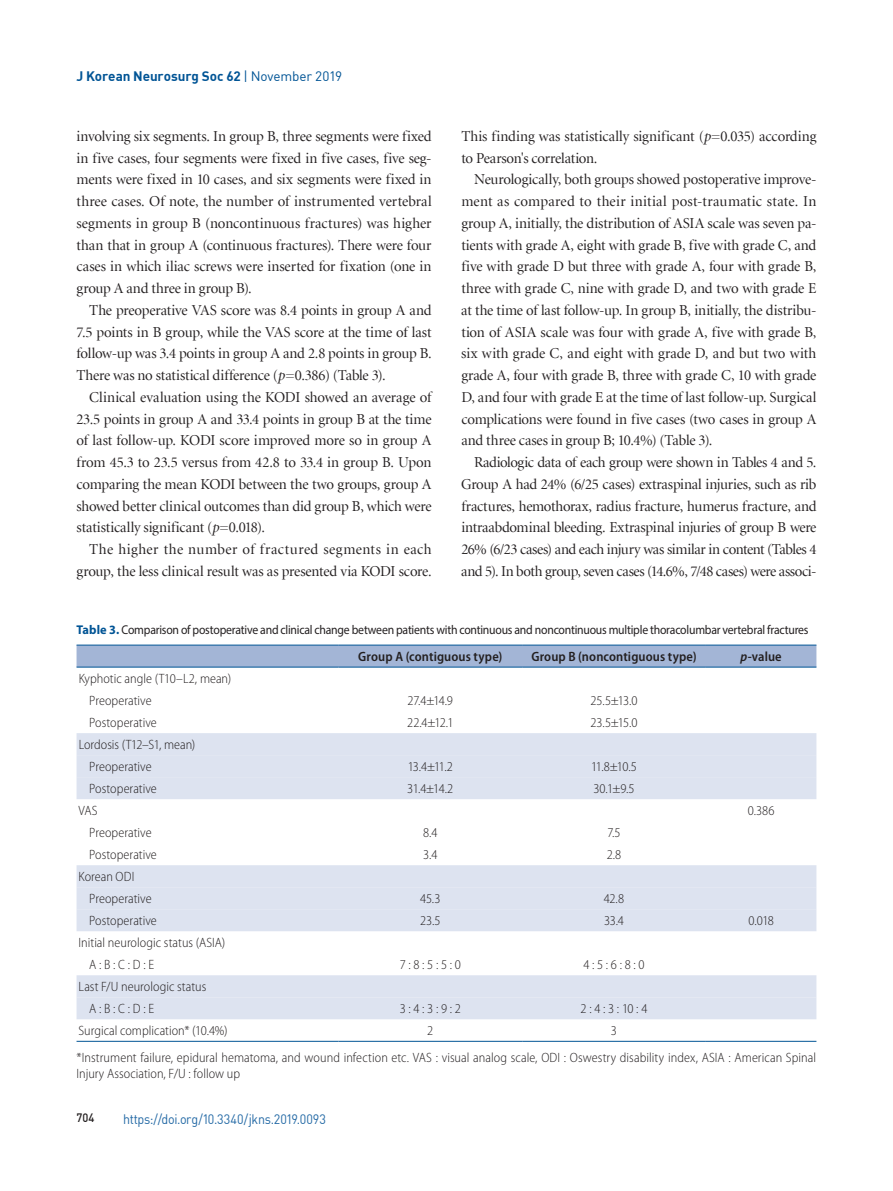
<style>
.page{position:relative;width:893px;height:1191px;background:#fff}
.page>*{position:absolute;margin:0;border:0;box-sizing:border-box;transform-origin:0 0}
.t1{font:15px/21.8px "Minion LT Display";letter-spacing:-.005em;color:#231f20;text-align:justify}
.t2{font:300 semi-condensed 13.5px/22px "Myriad Pro";letter-spacing:.005em;color:#231f20}
.t3{font:600 semi-condensed 13.5px "Myriad Pro";letter-spacing:.01em;color:#231f20}
.t4{font:13.5px "DIN";letter-spacing:-.02em;color:#2369a5;scale:.93 1}
.t5{font:700 13.5px "DIN";letter-spacing:-.005em;color:#005495}
.t6{font:12.75px "Myriad Pro";letter-spacing:-.02em;color:#231f20;scale:.92 1}
.t7{font:12px "Dinmed";color:#231f20;scale:.93 1}
.s1{font-weight:400}
.s2{font-family:"Minion LT";font-style:italic}
.s3{font-weight:700;color:#005495}
.s4{font-style:italic}
</style>
<div class="page">
<div style="left:77px;top:645px;width:739px;height:21px;background:#a3b5d6"></div>
<div style="left:77px;top:733px;width:739px;height:286px;background:#dde3f0"></div>
<svg style="left:77px;top:755px;width:739px;height:242px;fill:#dde3f0"></svg>
<hr style="left:77px;top:644px;width:261px;height:1px;background:#005495">
<hr style="left:338px;top:644px;width:184px;height:1px;background:#005495">
<hr style="left:522px;top:644px;width:184px;height:1px;background:#005495">
<hr style="left:706px;top:644px;width:110px;height:1px;background:#005495">
<hr style="left:77px;top:666px;width:261px;height:1px;background:#005495">
<hr style="left:338px;top:666px;width:184px;height:1px;background:#005495">
<hr style="left:522px;top:666px;width:184px;height:1px;background:#005495">
<hr style="left:706px;top:666px;width:110px;height:1px;background:#005495">
<hr style="left:77px;top:1041px;width:261px;height:1px;background:#005495">
<hr style="left:338px;top:1041px;width:184px;height:1px;background:#005495">
<hr style="left:522px;top:1041px;width:184px;height:1px;background:#005495">
<hr style="left:706px;top:1041px;width:110px;height:1px;background:#005495">
<p class="t5" style="left:76px;top:68px;width:267px">J Korean Neurosurg Soc 62 <span class="s1">| November 2019</span></p>
<p class="t1" style="left:76px;top:126px;width:357px">involving six segments. In group B, three segments were fixed in five cases, four segments were fixed in five cases, five seg&shy;ments were fixed in 10 cases, and six segments were fixed in three cases. Of note, the number of instrumented vertebral segments in group B (noncontinuous fractures) was higher than that in group A (continuous fractures). There were four cases in which iliac screws were inserted for fixation (one in group A and three in group B).</p>
<p class="t1" style="left:76px;top:300px;width:357px;text-indent:13px">The preoperative VAS score was 8.4 points in group A and 7.5 points in B group, while the VAS score at the time of last follow-up was 3.4 points in group A and 2.8 points in group B.<br>There was no statistical difference (<span class="s2">p</span>=0.386) (Table 3).</p>
<p class="t1" style="left:76px;top:387px;width:357px;text-indent:13px">Clinical evaluation using the KODI showed an average of 23.5 points in group A and 33.4 points in group B at the time of last follow-up. KODI score improved more so in group A from 45.3 to 23.5 versus from 42.8 to 33.4 in group B. Upon comparing the mean KODI between the two groups, group A showed better clinical outcomes than did group B, which were statistically significant (<span class="s2">p</span>=0.018).</p>
<p class="t1" style="left:77px;top:539px;width:357px;text-align:right">The higher the number of fractured segments in each group, the less clinical result was as presented via KODI score.</p>
<p class="t1" style="left:461px;top:126px;width:357px">This finding was statistically significant (<span class="s2">p</span>=0.035) according to Pearson's correlation.</p>
<p class="t1" style="left:461px;top:169px;width:357px;text-indent:13px">Neurologically, both groups showed postoperative improve&shy;ment as compared to their initial post-traumatic state. In group A, initially, the distribution of ASIA scale was seven pa&shy;tients with grade A, eight with grade B, five with grade C, and five with grade D but three with grade A, four with grade B, three with grade C, nine with grade D, and two with grade E at the time of last follow-up. In group B, initially, the distribu&shy;tion of ASIA scale was four with grade A, five with grade B, six with grade C, and eight with grade D, and but two with grade A, four with grade B, three with grade C, 10 with grade D, and four with grade E at the time of last follow-up. Surgical complications were found in five cases (two cases in group A and three cases in group B; 10.4%) (Table 3).</p>
<p class="t1" style="left:461px;top:452px;width:357px;text-indent:13px">Radiologic data of each group were shown in Tables 4 and 5.<br>Group A had 24% (6/25 cases) extraspinal injuries, such as rib fractures, hemothorax, radius fracture, humerus fracture, and intraabdominal bleeding. Extraspinal injuries of group B were 26% (6/23 cases) and each injury was similar in content (Tables 4 and 5). In both group, seven cases (14.6%, 7/48 cases) were associ-</p>
<p class="t6" style="left:77px;top:621px;width:797px"><span class="s3">Table 3.</span> Comparison of postoperative and clinical change between patients with continuous and noncontinuous multiple thoracolumbar vertebral fractures</p>
<p class="t3" style="left:358px;top:647px;width:146px">Group A (contiguous type)</p>
<p class="t3" style="left:531px;top:647px;width:167px">Group B (noncontiguous type)</p>
<p class="t3" style="left:740px;top:647px;width:43px"><span class="s4">p</span>-value</p>
<p class="t2" style="left:89px;top:667px;width:144px;text-indent:-11px">Kyphotic angle (T10–L2, mean)<br>Preoperative</p>
<p class="t2" style="left:408px;top:689px;width:47px">27.4±14.9</p>
<p class="t2" style="left:590px;top:689px;width:49px">25.5±13.0</p>
<p class="t2" style="left:89px;top:711px;width:69px">Postoperative</p>
<p class="t2" style="left:407px;top:711px;width:48px">22.4±12.1</p>
<p class="t2" style="left:590px;top:711px;width:49px">23.5±15.0</p>
<p class="t2" style="left:89px;top:733px;width:108px;text-indent:-11px">Lordosis (T12–S1, mean)<br>Preoperative</p>
<p class="t2" style="left:408px;top:755px;width:47px">13.4±11.2</p>
<p class="t2" style="left:591px;top:755px;width:47px">11.8±10.5</p>
<p class="t2" style="left:89px;top:777px;width:69px">Postoperative</p>
<p class="t2" style="left:407px;top:777px;width:48px">31.4±14.2</p>
<p class="t2" style="left:593px;top:777px;width:43px">30.1±9.5</p>
<p class="t2" style="left:79px;top:799px;width:21px">VAS</p>
<p class="t2" style="left:748px;top:799px;width:28px">0.386</p>
<p class="t2" style="left:89px;top:821px;width:64px">Preoperative</p>
<p class="t2" style="left:423px;top:821px;width:16px">8.4</p>
<p class="t2" style="left:607px;top:821px;width:15px">7.5</p>
<p class="t2" style="left:89px;top:843px;width:69px">Postoperative</p>
<p class="t2" style="left:423px;top:843px;width:16px">3.4</p>
<p class="t2" style="left:607px;top:843px;width:16px">2.8</p>
<p class="t2" style="left:89px;top:865px;width:64px;text-indent:-11px">Korean ODI<br>Preoperative</p>
<p class="t2" style="left:420px;top:887px;width:22px">45.3</p>
<p class="t2" style="left:604px;top:887px;width:22px">42.8</p>
<p class="t2" style="left:89px;top:909px;width:69px">Postoperative</p>
<p class="t2" style="left:420px;top:909px;width:22px">23.5</p>
<p class="t2" style="left:604px;top:909px;width:22px">33.4</p>
<p class="t2" style="left:748px;top:909px;width:27px">0.018</p>
<p class="t2" style="left:89px;top:931px;width:138px;text-indent:-11px">Initial neurologic status (ASIA)<br>A : B : C : D : E</p>
<p class="t2" style="left:400px;top:953px;width:63px">7 : 8 : 5 : 5 : 0</p>
<p class="t2" style="left:583px;top:953px;width:63px">4 : 5 : 6 : 8 : 0</p>
<p class="t2" style="left:89px;top:975px;width:119px;text-indent:-11px">Last F/U neurologic status<br>A : B : C : D : E</p>
<p class="t2" style="left:400px;top:997px;width:63px">3 : 4 : 3 : 9 : 2</p>
<p class="t2" style="left:581px;top:997px;width:68px">2 : 4 : 3 : 10 : 4</p>
<p class="t2" style="left:79px;top:1019px;width:151px">Surgical complication* (10.4%)</p>
<p class="t2" style="left:427px;top:1019px;width:8px">2</p>
<p class="t2" style="left:77px;top:1017px;width:741px;line-height:26.7px;text-indent:534px">3<br>*Instrument failure, epidural hematoma, and wound infection etc. VAS : visual analog scale, ODI : Oswestry disability index, ASIA : American Spinal</p>
<p class="t2" style="left:77px;top:1062px;width:165px">Injury Association, F/U : follow up</p>
<p class="t7" style="left:77px;top:1109px;width:21px">704</p>
<p class="t4" style="left:123px;top:1110px;width:220px">https://doi.org/10.3340/jkns.2019.0093</p>
</div>
